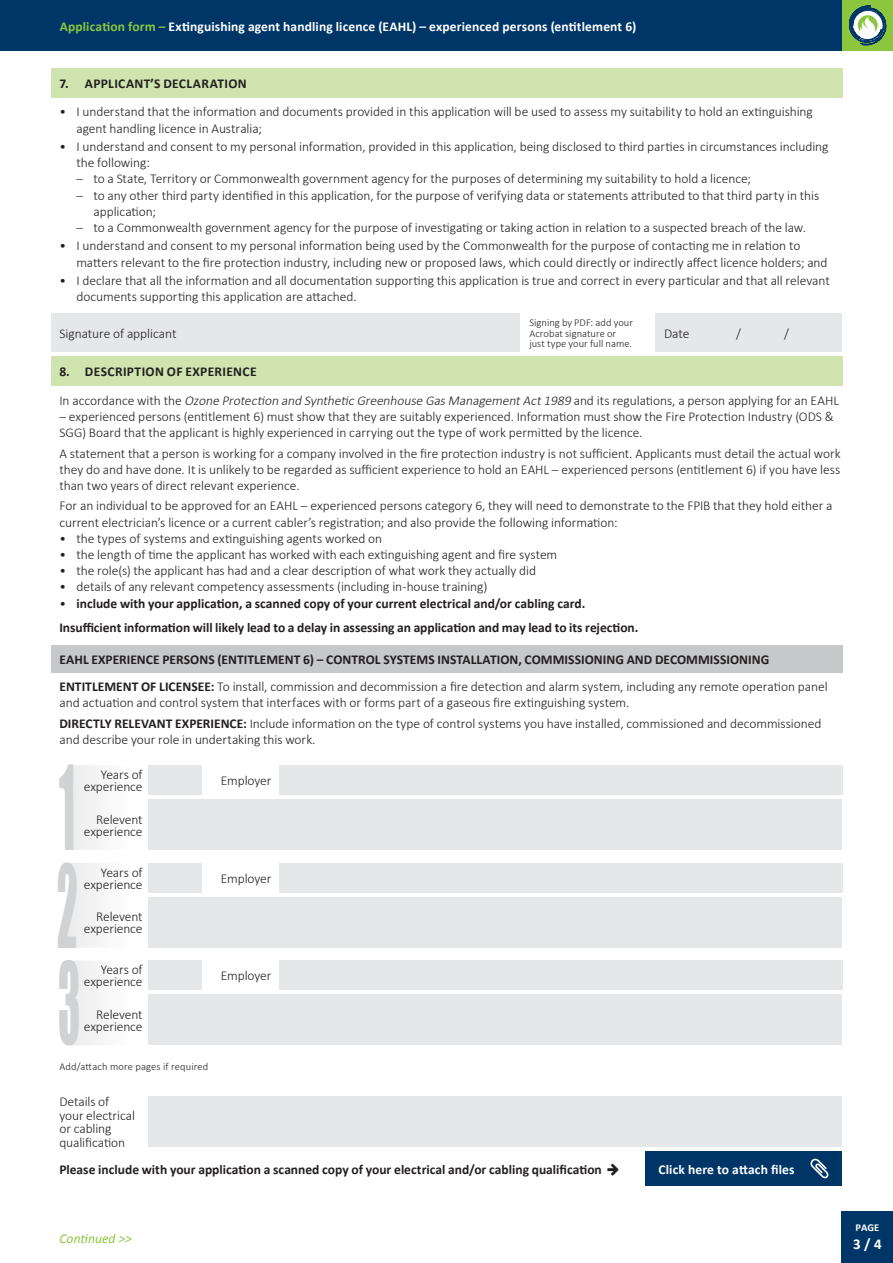
<style>
.page{position:relative;width:893px;height:1263px;background:#fff}
.page>*{position:absolute;margin:0;border:0;box-sizing:border-box;transform-origin:0 0}
.t1{font:107.55px "Impact";color:#d1d2d4;scale:.39 1}
.t2{font:105.45px "Impact";color:#d1d2d4;scale:.4 1}
.t3{font:103.5px "Impact";color:#d1d2d4;scale:.41 1}
.t4{font:700 15px "Calibri";color:#fff}
.Body{font:300 13.5px/16.2px "Calibri";letter-spacing:-.005em;color:#231f20}
.Body-2{font:700 13.5px "Calibri";color:#231f20}
.t5{font:700 13.5px "Calibri";letter-spacing:.01em;color:#fff}
.Section_Heading{font:700 13.5px "Calibri";letter-spacing:.025em;color:#231f20}
.Field_Title{font:300 13.5px "Calibri";letter-spacing:-.005em;color:#231f20}
.t6{font:italic 13.5px "Calibri";color:#8bc63e}
.Small_Print{font:300 10.5px/10.5px "Calibri";letter-spacing:.005em;color:#231f20}
.t7{font:700 10.5px "Calibri";color:#fff}
.s1{color:#8bc63e}
.s2{font-style:italic}
.s3{font-weight:300}
.s4{font-weight:700}
</style>
<div class="page">
<div style="left:0;top:0;width:893px;height:51px;background:#003667"></div>
<div style="left:842px;top:0;width:51px;height:51px;background:#8bc63e"></div>
<svg style="left:849px;top:6px;width:37px;height:39px"></svg>
<div style="left:51px;top:68px;width:791px;height:30px;background:#cfe4ae"></div>
<div style="left:656px;top:314px;width:186px;height:38px;background:#e6e7e9"></div>
<div style="left:51px;top:314px;width:468px;height:38px;background:#e6e7e9"></div>
<div style="left:51px;top:356px;width:791px;height:30px;background:#cfe4ae"></div>
<div style="left:842px;top:1212px;width:51px;height:51px;background:#003667"></div>
<div style="left:51px;top:645px;width:791px;height:27px;background:#c7c8ca"></div>
<div style="left:646px;top:1151px;width:196px;height:35px;background:#003667"></div>
<svg style="left:810px;top:1159px;width:18px;height:19px"></svg>
<div style="left:70px;top:765px;width:29px;height:85px;background:#f1f1f2"></div>
<div style="left:148px;top:765px;width:54px;height:30px;background:#e6e7e9"></div>
<div style="left:279px;top:765px;width:563px;height:30px;background:#e6e7e9"></div>
<div style="left:148px;top:799px;width:694px;height:51px;background:#e6e7e9"></div>
<svg style="left:63px;top:863px;width:36px;height:85px"></svg>
<div style="left:148px;top:863px;width:54px;height:29px;background:#e6e7e9"></div>
<div style="left:279px;top:863px;width:563px;height:29px;background:#e6e7e9"></div>
<div style="left:148px;top:897px;width:694px;height:51px;background:#e6e7e9"></div>
<svg style="left:69px;top:961px;width:30px;height:84px"></svg>
<div style="left:148px;top:960px;width:54px;height:30px;background:#e6e7e9"></div>
<div style="left:279px;top:960px;width:563px;height:30px;background:#e6e7e9"></div>
<div style="left:148px;top:994px;width:694px;height:51px;background:#e6e7e9"></div>
<div style="left:148px;top:1096px;width:694px;height:51px;background:#e6e7e9"></div>
<p class="t5" style="left:60px;top:17px;width:578px"><span class="s1">Application form –</span> Extinguishing agent handling licence (EAHL) – experienced persons (entitlement 6)</p>
<p class="Section_Heading" style="left:59px;top:75px;width:189px">7. APPLICANT’S DECLARATION</p>
<p class="Body" style="left:76px;top:103px;width:738px;text-indent:-17px">• I understand that the information and documents provided in this application will be used to assess my suitability to hold an extinguishing agent handling licence in Australia;</p>
<p class="Body" style="left:76px;top:138px;width:754px;text-indent:-17px">• I understand and consent to my personal information, provided in this application, being disclosed to third parties in circumstances including the following:</p>
<p class="Body" style="left:76px;top:170px;width:676px">– to a State, Territory or Commonwealth government agency for the purposes of determining my suitability to hold a licence;</p>
<p class="Body" style="left:93px;top:186px;width:727px;text-indent:-17px">– to any other third party identified in this application, for the purpose of verifying data or statements attributed to that third party in this application;</p>
<p class="Body" style="left:76px;top:219px;width:731px">– to a Commonwealth government agency for the purpose of investigating or taking action in relation to a suspected breach of the law.</p>
<p class="Body" style="left:76px;top:237px;width:753px;text-indent:-17px">• I understand and consent to my personal information being used by the Commonwealth for the purpose of contacting me in relation to matters relevant to the fire protection industry, including new or proposed laws, which could directly or indirectly affect licence holders; and</p>
<p class="Body" style="left:76px;top:272px;width:755px;text-indent:-17px">• I declare that all the information and all documentation supporting this application is true and correct in every particular and that all relevant documents supporting this application are attached.</p>
<p class="Field_Title" style="left:60px;top:325px;width:118px">Signature of applicant</p>
<p class="Field_Title" style="left:664px;top:325px;width:27px">Date</p>
<p class="Field_Title" style="left:736px;top:325px;width:6px">/</p>
<p class="Field_Title" style="left:784px;top:325px;width:6px">/</p>
<p class="Section_Heading" style="left:59px;top:363px;width:199px">8. DESCRIPTION OF EXPERIENCE</p>
<p class="Body" style="left:59px;top:391px;width:781px">In accordance with the <span class="s2">Ozone Protection and Synthetic Greenhouse GasManagementAct1989</span> and its regulations, a person applying for an EAHL</p>
<p class="Body" style="left:59px;top:408px;width:776px">– experienced persons (entitlement 6) must show that they are suitably experienced. Information must show the Fire Protection Industry (ODS &amp;<br>SGG) Board that the applicant is highly experienced in carrying out the type of work permitted by the licence.</p>
<p class="Body" style="left:59px;top:444px;width:783px;text-align:justify">A statement that a person is working for a company involved in the fire protection industry is not sufficient. Applicants must detail the actual work they do and have done. It is unlikely to be regarded as sufficient experience to hold an EAHL – experienced persons (entitlement 6) if you have less than two years of direct relevant experience.</p>
<p class="Body" style="left:59px;top:497px;width:775px">For an individual to be approved for an EAHL – experienced persons category 6, they will need to demonstrate to the FPIB that they hold either a current electrician’s licence or a current cabler’s registration; and also provide the following information:</p>
<p class="Body" style="left:59px;top:530px;width:324px">• the types of systems and extinguishing agents worked on</p>
<p class="Body" style="left:59px;top:546px;width:499px">• the length of time the applicant has worked with each extinguishing agent and fire system</p>
<p class="Body" style="left:59px;top:562px;width:478px">• the role(s) the applicant has had and a clear description of what work they actually did</p>
<p class="Body" style="left:59px;top:578px;width:429px">• details of any relevant competency assessments (including in-house training)</p>
<p class="Body-2" style="left:59px;top:594px;width:527px"><span class="s3">•</span> include with your application, a scanned copy of your current electrical and/or cabling card.</p>
<p class="Body-2" style="left:59px;top:619px;width:580px">Insufficient information will likely lead to a delay in assessing an application and may lead to its rejection.</p>
<p class="Small_Print" style="left:529px;top:317px;width:105px">Signing by PDF: add your<br>Acrobat signature or just type your full name.</p>
<p class="Body-2" style="left:60px;top:651px;width:711px">EAHL EXPERIENCE PERSONS (ENTITLEMENT 6) – CONTROL SYSTEMS INSTALLATION, COMMISSIONING AND DECOMMISSIONING</p>
<p class="Body" style="left:59px;top:678px;width:770px"><span class="s4">ENTITLEMENT OF LICENSEE:</span> To install, commission and decommission a fire detection and alarm system, including any remote operation panel and actuation and control system that interfaces with or forms part of a gaseous fire extinguishing system.</p>
<p class="Body" style="left:59px;top:714px;width:763px"><span class="s4">DIRECTLY RELEVANT EXPERIENCE:</span> Include information on the type of control systems you have installed, commissioned and decommissioned and describe your role in undertaking this work.</p>
<p class="t1" style="left:59px;top:724px;width:43px">1</p>
<p class="Body" style="left:84px;top:768px;width:60px;line-height:12px;text-align:right">Years of experience</p>
<p class="Body" style="left:221px;top:772px;width:52px">Employer</p>
<p class="Body" style="left:84px;top:812px;width:60px;line-height:12px;text-align:right">Relevent experience</p>
<p class="t2" style="left:57px;top:824px;width:54px">2</p>
<p class="Body" style="left:84px;top:866px;width:60px;line-height:12px;text-align:right">Years of experience</p>
<p class="Body" style="left:221px;top:869px;width:52px">Employer</p>
<p class="Body" style="left:96px;top:908px;width:48px">Relevent</p>
<p class="Body" style="left:84px;top:920px;width:60px">experience</p>
<p class="Body" style="left:84px;top:963px;width:60px;line-height:12px;text-align:right">Years of experience</p>
<p class="Body" style="left:221px;top:967px;width:52px">Employer</p>
<p class="Body" style="left:96px;top:1006px;width:48px">Relevent</p>
<p class="t3" style="left:58px;top:923px;width:56px">3</p>
<p class="Body" style="left:84px;top:1018px;width:60px">experience</p>
<p class="Small_Print" style="left:60px;top:1061px;width:150px">Add/attach more pages if required</p>
<p class="Body" style="left:59px;top:1094px;width:77px;line-height:13.5px">Details of your electrical or cabling qualification</p>
<p class="Body-2" style="left:59px;top:1161px;width:544px">Please include with your application a scanned copy of your electrical and/or cabling qualification</p>
<p class="t5" style="left:658px;top:1160px;width:137px">Click here to attach files</p>
<p class="t6" style="left:60px;top:1229px;width:74px">Continued &gt;&gt;</p>
<p class="t7" style="left:856px;top:1221px;width:25px">PAGE</p>
<p class="t4" style="left:853px;top:1235px;width:30px">3 / 4</p>
</div>
